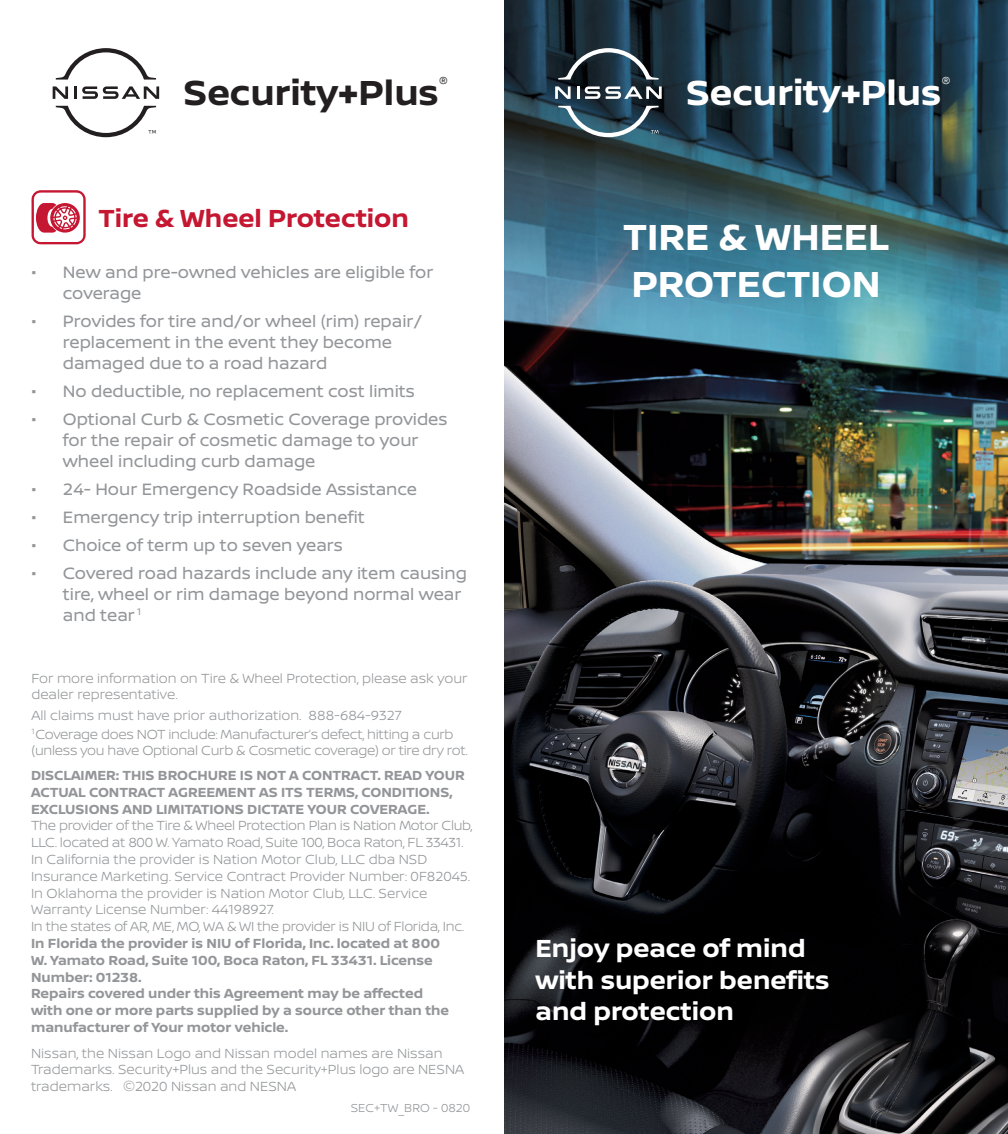
<style>
.page{position:relative;width:1008px;height:1134px;background:#fff}
.page>*{position:absolute;margin:0;border:0;box-sizing:border-box;transform-origin:0 0}
.t1{font:700 38.5px/46.2px "Nissan Brand";color:#fff}
.t2{font:700 36.93px "Nissan Brand";color:#fff}
.t3{font:700 36.93px "Nissan Brand";color:#231f20}
.t4{font:700 26.25px/31.5px "Nissan Brand";color:#fff}
.Back_Title{font:700 26.25px "Nissan Brand";color:#c51632}
.t5{font:17.5px/21px "Nissan Brand";color:#939598}
.t6{font:300 16.97px "Nissan Brand";color:#fff}
.t7{font:300 16.97px "Nissan Brand";color:#231f20}
.Disclaimer{font:300 14px/16.8px "Nissan Brand";color:#939598}
.Disclaimer-2{font:700 14px/16.8px "Nissan Brand";color:#939598}
.Disclaimer-3{font:300 14px/16.8px "Nissan Brand";letter-spacing:-.02em;color:#939598}
.t8{font:300 12.25px "Nissan Brand";color:#939598}
.s1{font-weight:300}
</style>
<div class="page">
<img style="left:504px;top:0;width:504px;height:1134px">
<svg style="left:558px;top:48px;width:101px;height:32px;background:#394852"></svg>
<svg style="left:577px;top:86px;width:2px;height:13px"></svg>
<svg style="left:555px;top:86px;width:16px;height:13px"></svg>
<svg style="left:585px;top:86px;width:77px;height:13px"></svg>
<svg style="left:558px;top:106px;width:101px;height:31px;background:#476270"></svg>
<svg style="left:56px;top:48px;width:100px;height:32px"></svg>
<svg style="left:53px;top:86px;width:15px;height:13px"></svg>
<svg style="left:74px;top:86px;width:85px;height:13px"></svg>
<svg style="left:56px;top:106px;width:100px;height:31px"></svg>
<svg style="left:31px;top:190px;width:55px;height:55px"></svg>
<h2 class="t3" style="left:184px;top:66px;width:257px">Security+Plus</h2>
<p class="t7" style="left:439px;top:70px;width:11px">®</p>
<p class="Back_Title" style="left:99px;top:200px;width:312px">Tire &amp; Wheel Protection</p>
<p class="t5" style="left:63px;top:260px;width:372px;text-indent:-31px">• New and pre-owned vehicles are eligible for coverage</p>
<p class="t5" style="left:63px;top:309px;width:361px;text-indent:-31px">• Provides for tire and/or wheel (rim) repair/ replacement in the event they become damaged due to a road hazard</p>
<p class="t5" style="left:31px;top:379px;width:385px">• No deductible, no replacement cost limits</p>
<p class="t5" style="left:63px;top:407px;width:386px;text-indent:-31px">• Optional Curb &amp; Cosmetic Coverage provides for the repair of cosmetic damage to your wheel including curb damage</p>
<p class="t5" style="left:31px;top:477px;width:387px">• 24- Hour Emergency Roadside Assistance</p>
<p class="t5" style="left:31px;top:505px;width:335px">• Emergency trip interruption benefit</p>
<p class="t5" style="left:31px;top:533px;width:313px">• Choice of term up to seven years</p>
<p class="t5" style="left:63px;top:561px;width:406px;text-indent:-31px">• Covered road hazards include any item causing tire, wheel or rim damage beyond normal wear and tear <sup>1</sup></p>
<p class="Disclaimer" style="left:32px;top:670px;width:438px;line-height:15.8px">For more information on Tire &amp; Wheel Protection, please ask your dealer representative.</p>
<p class="Disclaimer" style="left:32px;top:706px;width:372px">All claims must have prior authorization. 888-684-9327</p>
<p class="Disclaimer-3" style="left:32px;top:726px;width:438px;line-height:15.8px"><sup>1</sup>Coverage does NOT include: Manufacturer’s defect, hitting a curb (unless you have Optional Curb &amp; Cosmetic coverage) or tire dry rot.</p>
<p class="Disclaimer-2" style="left:31px;top:766px;width:435px">DISCLAIMER: THIS BROCHURE IS NOT A CONTRACT. READ YOUR<br>ACTUAL CONTRACT AGREEMENT AS ITS TERMS, CONDITIONS,<br>EXCLUSIONS AND LIMITATIONS DICTATE YOUR COVERAGE.</p>
<p class="Disclaimer-3" style="left:31px;top:817px;width:443px">The provider of the Tire &amp; Wheel Protection Plan is Nation Motor Club,<br>LLC. located at 800 W. Yamato Road, Suite 100, Boca Raton, FL 33431.</p>
<p class="Disclaimer" style="left:31px;top:850px;width:441px">In California the provider is Nation Motor Club, LLC dba NSD Insurance Marketing. Service Contract Provider Number: 0F82045.<br>In Oklahoma the provider is Nation Motor Club, LLC. Service Warranty License Number: 44198927.</p>
<p class="Disclaimer-2" style="left:31px;top:918px;width:435px"><span class="s1">In the states of AR, ME, MO, WA &amp; WI the provider is NIU of Florida, Inc.<br></span>In Florida the provider is NIU of Florida, Inc. located at 800<br>W. Yamato Road, Suite 100, Boca Raton, FL 33431. License Number: 01238.</p>
<p class="Disclaimer-2" style="left:31px;top:985px;width:420px">Repairs covered under this Agreement may be affected with one or more parts supplied by a source other than the manufacturer of Your motor vehicle.</p>
<p class="Disclaimer" style="left:31px;top:1044px;width:435px">Nissan, the Nissan Logo and Nissan model names are Nissan<br>Trademarks. Security+Plus and the Security+Plus logo are NESNA trademarks. ©2020 Nissan and NESNA</p>
<p class="t8" style="left:351px;top:1099px;width:121px">SEC+TW_BRO - 0820</p>
<h2 class="t2" style="left:686px;top:66px;width:257px">Security+Plus</h2>
<p class="t6" style="left:941px;top:70px;width:11px">®</p>
<p class="t1" style="left:623px;top:213px;width:267px">TIRE &amp; WHEEL<br>PROTECTION</p>
<h3 class="t4" style="left:536px;top:931px;width:295px">Enjoy peace of mind with superior benefits and protection</h3>
</div>
